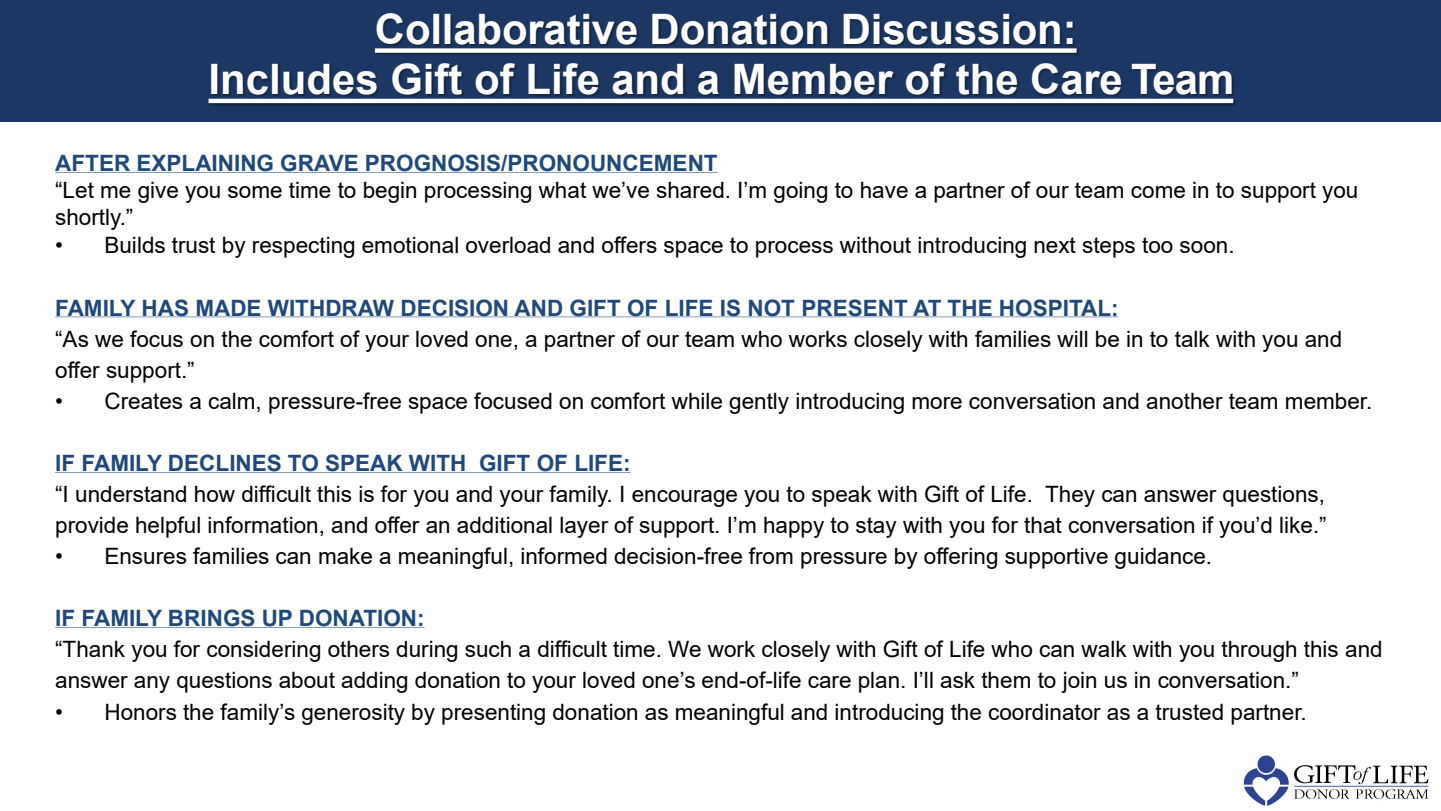
<style>
.page{position:relative;width:1441px;height:811px;background:#fff}
.page>*{position:absolute;margin:0;border:0;box-sizing:border-box;transform-origin:0 0}
.t1{font:700 41.92px "Arial";letter-spacing:-.005em;color:#fff}
.t2{font:22.5px/31px "Arial";color:#000}
.t3{font:700 22.5px "Arial";color:#1f497d}
</style>
<div class="page">
<div style="left:0;top:0;width:1440px;height:122px;background:#1b3764"></div>
<svg style="left:55px;top:172px;width:663px;height:1px"></svg>
<svg style="left:55px;top:316px;width:1063px;height:1px"></svg>
<svg style="left:55px;top:472px;width:575px;height:1px"></svg>
<svg style="left:55px;top:627px;width:370px;height:1px"></svg>
<img style="left:377px;top:14px;width:437px;height:26px">
<img style="left:814px;top:14px;width:261px;height:26px">
<img style="left:212px;top:40px;width:373px;height:57px">
<img style="left:208px;top:98px;width:377px;height:8px">
<hr style="left:209px;top:99px;width:376px;height:4px;background:#fff">
<img style="left:585px;top:40px;width:85px;height:66px">
<img style="left:670px;top:40px;width:334px;height:66px">
<img style="left:1004px;top:40px;width:100px;height:66px">
<img style="left:1104px;top:65px;width:132px;height:41px">
<img style="left:1243px;top:755px;width:186px;height:51px">
<p class="t1" style="left:375px;top:0;width:703px">Collaborative Donation Discussion:</p>
<p class="t1" style="left:209px;top:50px;width:1027px">Includes Gift of Life and a Member of the Care Team</p>
<p class="t3" style="left:55px;top:147px;width:664px">AFTER EXPLAINING GRAVE PROGNOSIS/PRONOUNCEMENT</p>
<p class="t2" style="left:55px;top:176px;width:1304px;line-height:27px">“Let me give you some time to begin processing what we’ve shared. I’m going to have a partner of our team come in to support you shortly.”</p>
<p class="t2" style="left:55px;top:230px;width:1181px">• Builds trust by respecting emotional overload and offers space to process without introducing next steps too soon.</p>
<p class="t3" style="left:55px;top:292px;width:1065px">FAMILY HAS MADE WITHDRAW DECISION AND GIFT OF LIFE IS NOT PRESENT AT THE HOSPITAL:</p>
<p class="t2" style="left:55px;top:323px;width:1288px">“As we focus on the comfort of your loved one, a partner of our team who works closely with families will be in to talk with you and offer support.”</p>
<p class="t2" style="left:55px;top:385px;width:1318px">• Creates a calm, pressure-free space focused on comfort while gently introducing more conversation and another team member.</p>
<p class="t3" style="left:55px;top:447px;width:577px">IF FAMILY DECLINES TO SPEAK WITH GIFT OF LIFE:</p>
<p class="t2" style="left:55px;top:478px;width:1273px">“I understand how difficult this is for you and your family. I encourage you to speak with Gift of Life. They can answer questions, provide helpful information, and offer an additional layer of support. I’m happy to stay with you for that conversation if you’d like.”</p>
<p class="t2" style="left:55px;top:540px;width:1158px">• Ensures families can make a meaningful, informed decision-free from pressure by offering supportive guidance.</p>
<p class="t3" style="left:55px;top:602px;width:371px">IF FAMILY BRINGS UP DONATION:</p>
<p class="t2" style="left:55px;top:633px;width:1329px">“Thank you for considering others during such a difficult time. We work closely with Gift of Life who can walk with you through this and answer any questions about adding donation to your loved one’s end-of-life care plan. I’ll ask them to join us in conversation.”</p>
<p class="t2" style="left:55px;top:695px;width:1253px">• Honors the family’s generosity by presenting donation as meaningful and introducing the coordinator as a trusted partner.</p>
</div>
